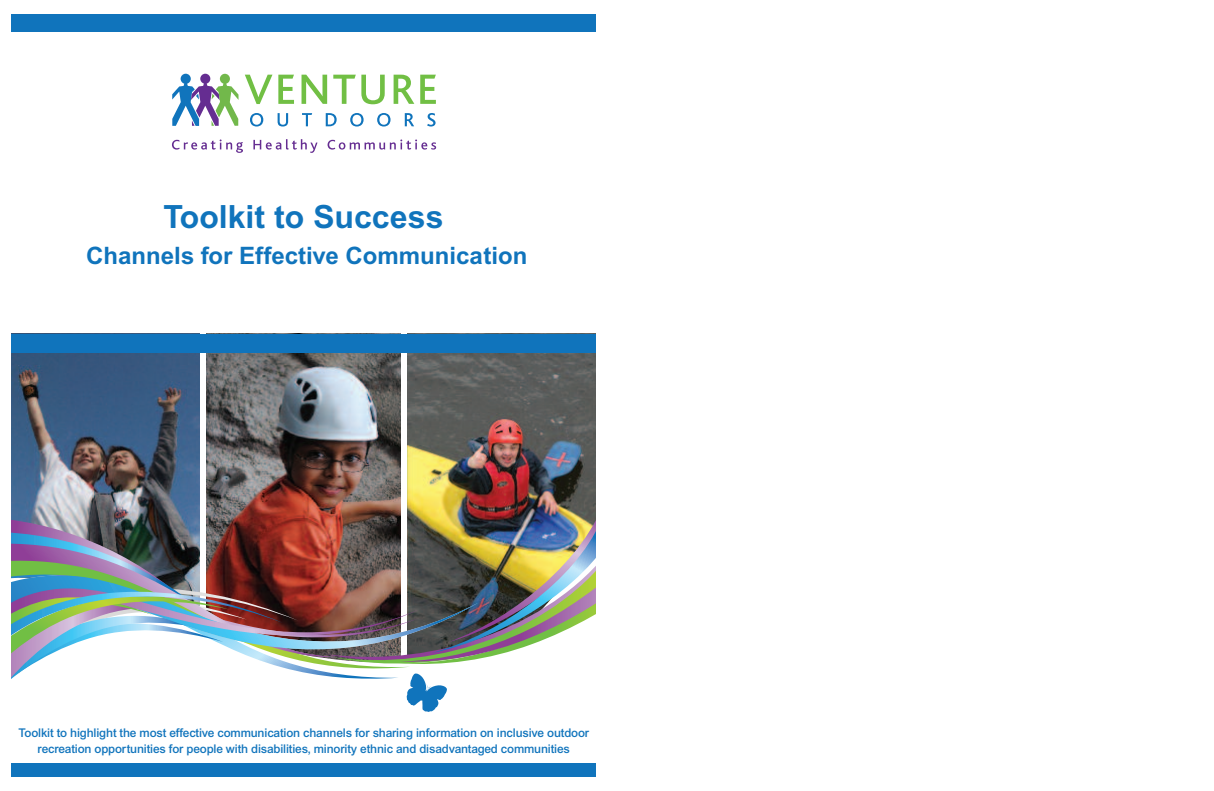
<style>
.page{position:relative;width:1214px;height:791px;background:#fff}
.page>*{position:absolute;margin:0;border:0;box-sizing:border-box;transform-origin:0 0}
.t1{font:700 32px "Arial";color:#1074bc}
.t2{font:700 24px "Arial";color:#1074bc}
.t3{font:500 12px/16px "Arial";letter-spacing:-.015em;color:#1074bc;text-align:center}
</style>
<div class="page">
<img style="left:11px;top:353px;width:189px;height:145px">
<img style="left:207px;top:353px;width:193px;height:145px">
<img style="left:408px;top:353px;width:187px;height:145px">
<img style="left:11px;top:498px;width:584px;height:214px">
<svg style="left:172px;top:139px;width:71px;height:14px"></svg>
<svg style="left:253px;top:139px;width:64px;height:14px"></svg>
<svg style="left:327px;top:139px;width:109px;height:11px"></svg>
<svg style="left:245px;top:75px;width:27px;height:29px"></svg>
<svg style="left:278px;top:75px;width:16px;height:29px"></svg>
<svg style="left:301px;top:75px;width:26px;height:29px"></svg>
<svg style="left:333px;top:75px;width:51px;height:29px"></svg>
<svg style="left:393px;top:75px;width:21px;height:29px"></svg>
<svg style="left:420px;top:75px;width:16px;height:29px"></svg>
<svg style="left:250px;top:113px;width:13px;height:14px"></svg>
<svg style="left:277px;top:113px;width:11px;height:14px"></svg>
<svg style="left:302px;top:113px;width:10px;height:13px"></svg>
<svg style="left:326px;top:113px;width:10px;height:13px"></svg>
<svg style="left:350px;top:113px;width:13px;height:14px"></svg>
<svg style="left:377px;top:113px;width:13px;height:14px"></svg>
<svg style="left:405px;top:113px;width:9px;height:13px"></svg>
<svg style="left:427px;top:113px;width:8px;height:14px"></svg>
<svg style="left:172px;top:74px;width:66px;height:52px"></svg>
<div style="left:11px;top:763px;width:584px;height:14px;background:#1074bc"></div>
<div style="left:11px;top:334px;width:584px;height:19px;background:#1074bc"></div>
<div style="left:11px;top:14px;width:584px;height:18px;background:#1074bc"></div>
<h1 class="t1" style="left:163px;top:205px;width:281px">Toolkit to Success</h1>
<h2 class="t2" style="left:86px;top:246px;width:443px">Channels for Effective Communication</h2>
<p class="t3" style="left:18px;top:725px;width:572px">Toolkit to highlight the most effective communication channels for sharing information on inclusive outdoor recreation opportunities for people with disabilities, minority ethnic and disadvantaged communities</p>
</div>
